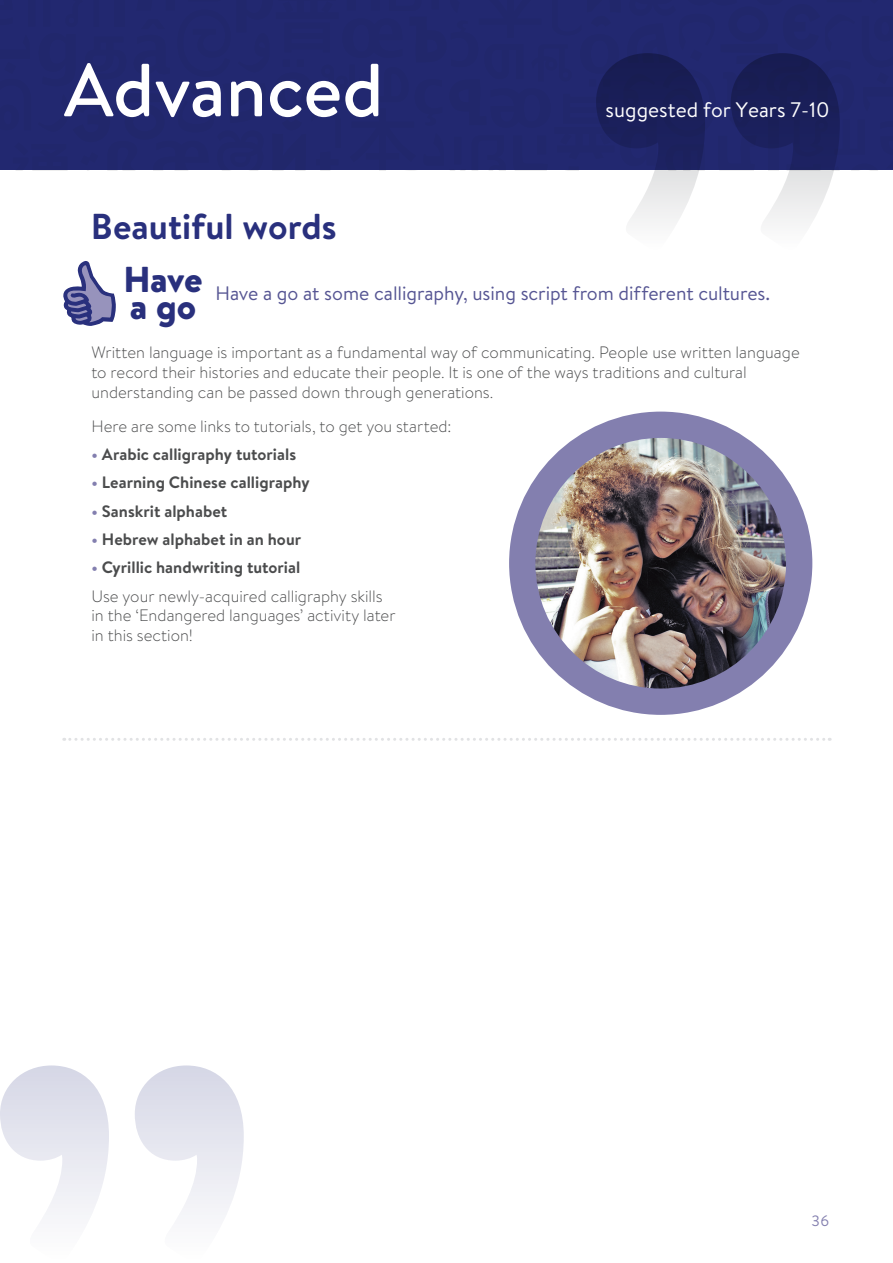
<style>
.page{position:relative;width:893px;height:1263px;background:#fff}
.page>*{position:absolute;margin:0;border:0;box-sizing:border-box;transform-origin:0 0}
.t1{font:500 75px "Brandon Text";color:#fff}
.t2{font:700 36px "Brandon Text";color:#29307d}
.t3{font:900 36px/27px "Brandon Text";letter-spacing:-.015em;color:#29307d}
.t4{font:21px "Brandon Text";color:#fff}
.t5{font:19.5px "Brandon Text";letter-spacing:-.005em;color:#565593}
.t6{font:300 16.5px/19.8px "Brandon Text";color:#4b4c4d}
.t7{font:700 16.5px "Brandon Text";color:#4b4c4d}
.t8{font:15px "Brandon Text";color:#837faf}
.s1{color:#837faf}
</style>
<div class="page">
<div style="left:0;top:0;width:893px;height:170px;background:#222870"></div>
<svg style="left:596px;top:53px;width:244px;height:170px"></svg>
<svg style="left:63px;top:261px;width:52px;height:65px"></svg>
<svg style="left:64px;top:738px;width:766px;height:3px"></svg>
<svg style="left:0;top:1065px;width:244px;height:150px"></svg>
<div style="left:509px;top:412px;width:303px;height:303px;background:#837faf;border-radius:50%"></div>
<img style="left:535px;top:438px;width:251px;height:250px;border-radius:125px">
<h1 class="t1" style="left:64px;top:39px;width:321px">Advanced</h1>
<p class="t4" style="left:606px;top:95px;width:226px">suggested for Years 7-10</p>
<p class="t2" style="left:91px;top:201px;width:247px">Beautiful words</p>
<p class="t3" style="left:123px;top:266px;width:81px">Have a go</p>
<p class="t5" style="left:215px;top:280px;width:556px">Have a go at some calligraphy, using script from different cultures.</p>
<p class="t6" style="left:91px;top:342px;width:710px">Written language is important as a fundamental way of communicating. People use written language to record their histories and educate their people. It is one of the ways traditions and cultural understanding can be passed down through generations.</p>
<p class="t6" style="left:91px;top:416px;width:361px">Here are some links to tutorials, to get you started:</p>
<p class="t7" style="left:91px;top:443px;width:206px"><span class="s1">•</span> Arabic calligraphy tutorials</p>
<p class="t7" style="left:91px;top:471px;width:220px"><span class="s1">•</span> Learning Chinese calligraphy</p>
<p class="t7" style="left:91px;top:499px;width:137px"><span class="s1">•</span> Sanskrit alphabet</p>
<p class="t7" style="left:91px;top:528px;width:211px"><span class="s1">•</span> Hebrew alphabet in an hour</p>
<p class="t7" style="left:91px;top:556px;width:210px"><span class="s1">•</span> Cyrillic handwriting tutorial</p>
<p class="t6" style="left:91px;top:585px;width:306px">Use your newly-acquired calligraphy skills in the ‘Endangered languages’ activity later in this section!</p>
<p class="t8" style="left:811px;top:1210px;width:19px">36</p>
</div>
